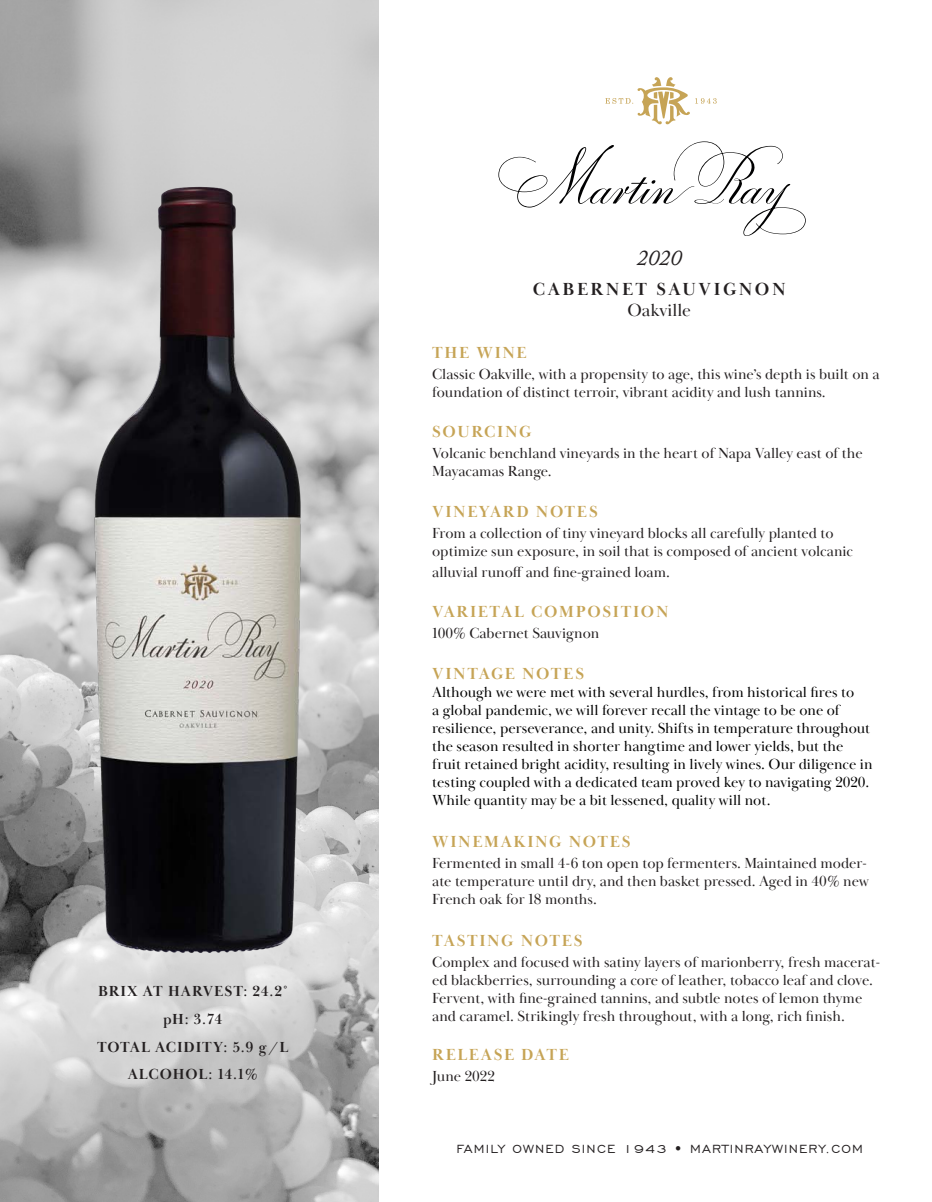
<style>
.page{position:relative;width:932px;height:1202px;background:#fff}
.page>*{position:absolute;margin:0;border:0;box-sizing:border-box;transform-origin:0 0}
.t1{font:italic 22.5px "Adobe Caslon Pro";color:#231f20}
.t2{font:700 18px "Baskerville Display PT";letter-spacing:.14em;color:#231f20}
.t3{font:18px "Baskerville Display PT";color:#231f20}
.t4{font:700 16.5px "Baskerville Display PT";letter-spacing:.1em;color:#c6a456}
.Body{font:15px/18px "Baskerville Display PT";color:#231f20}
.Type_Blocks{font:15px/18px "Baskerville Display PT";color:#000}
.t5{font:700 15px "Baskerville Display PT";letter-spacing:.06em;color:#231f20}
.t6{font:15px "Engravers Gothic BT";letter-spacing:.08em;color:#231f20}
</style>
<div class="page">
<img style="left:0;top:0;width:379px;height:1202px">
<img style="left:80px;top:157px;width:235px;height:813px">
<svg style="left:498px;top:141px;width:307px;height:95px"></svg>
<svg style="left:605px;top:77px;width:111px;height:47px"></svg>
<p class="t5" style="left:98px;top:982px;width:191px">BRIX AT HARVEST: 24.2˚</p>
<p class="t5" style="left:163px;top:1010px;width:61px">pH: 3.74</p>
<p class="t5" style="left:97px;top:1037px;width:193px">TOTAL ACIDITY: 5.9 g/L</p>
<p class="t5" style="left:128px;top:1065px;width:131px">ALCOHOL: 14.1%</p>
<p class="t1" style="left:636px;top:244px;width:46px">2020</p>
<p class="t2" style="left:533px;top:278px;width:254px">CABERNET SAUVIGNON</p>
<p class="t3" style="left:627px;top:299px;width:65px">Oakville</p>
<p class="t4" style="left:432px;top:342px;width:96px">THE WINE</p>
<p class="Body" style="left:432px;top:365px;width:449px">Classic Oakville, with a propensity to age, this wine’s depth is built on a foundation of distinct terroir, vibrant acidity and lush tannins.</p>
<p class="t4" style="left:432px;top:422px;width:101px">SOURCING</p>
<p class="Body" style="left:432px;top:444px;width:432px">Volcanic benchland vineyards in the heart of Napa Valley east of the<br>Mayacamas Range.</p>
<p class="t4" style="left:432px;top:501px;width:167px">VINEYARD NOTES</p>
<p class="Body" style="left:432px;top:524px;width:403px">From a collection of tiny vineyard blocks all carefully planted to</p>
<p class="Body" style="left:432px;top:540px;width:422px;line-height:21px">optimize sun exposure, in soil that is composed of ancient volcanic alluvial runoff and fine-grained loam.</p>
<p class="t4" style="left:432px;top:602px;width:238px">VARIETAL COMPOSITION</p>
<p class="Body" style="left:432px;top:624px;width:169px">100% Cabernet Sauvignon</p>
<p class="t4" style="left:432px;top:663px;width:153px">VINTAGE NOTES</p>
<p class="Type_Blocks" style="left:432px;top:683px;width:442px">Although we were met with several hurdles, from historical fires to<br>a global pandemic, we will forever recall the vintage to be one of resilience, perseverance, and unity. Shifts in temperature throughout the season resulted in shorter hangtime and lower yields, but the fruit retained bright acidity, resulting in lively wines. Our diligence in testing coupled with a dedicated team proved key to navigating 2020.<br>While quantity may be a bit lessened, quality will not.</p>
<p class="t4" style="left:432px;top:831px;width:200px">WINEMAKING NOTES</p>
<p class="Body" style="left:432px;top:854px;width:438px">Fermented in small 4-6 ton open top fermenters. Maintained moder&shy;ate temperature until dry, and then basket pressed. Aged in 40% new<br>French oak for 18 months.</p>
<p class="t4" style="left:432px;top:930px;width:152px">TASTING NOTES</p>
<p class="Body" style="left:432px;top:953px;width:449px">Complex and focused with satiny layers of marionberry, fresh macerat&shy;ed blackberries, surrounding a core of leather, tobacco leaf and clove.<br>Fervent, with fine-grained tannins, and subtle notes of lemon thyme and caramel. Strikingly fresh throughout, with a long, rich finish.</p>
<p class="t4" style="left:432px;top:1044px;width:138px">RELEASE DATE</p>
<p class="Body" style="left:432px;top:1067px;width:64px">June 2022</p>
<p class="t6" style="left:456px;top:1140px;width:408px">FAMILY OWNED SINCE 1943 • MARTINRAYWINERY.COM</p>
</div>
